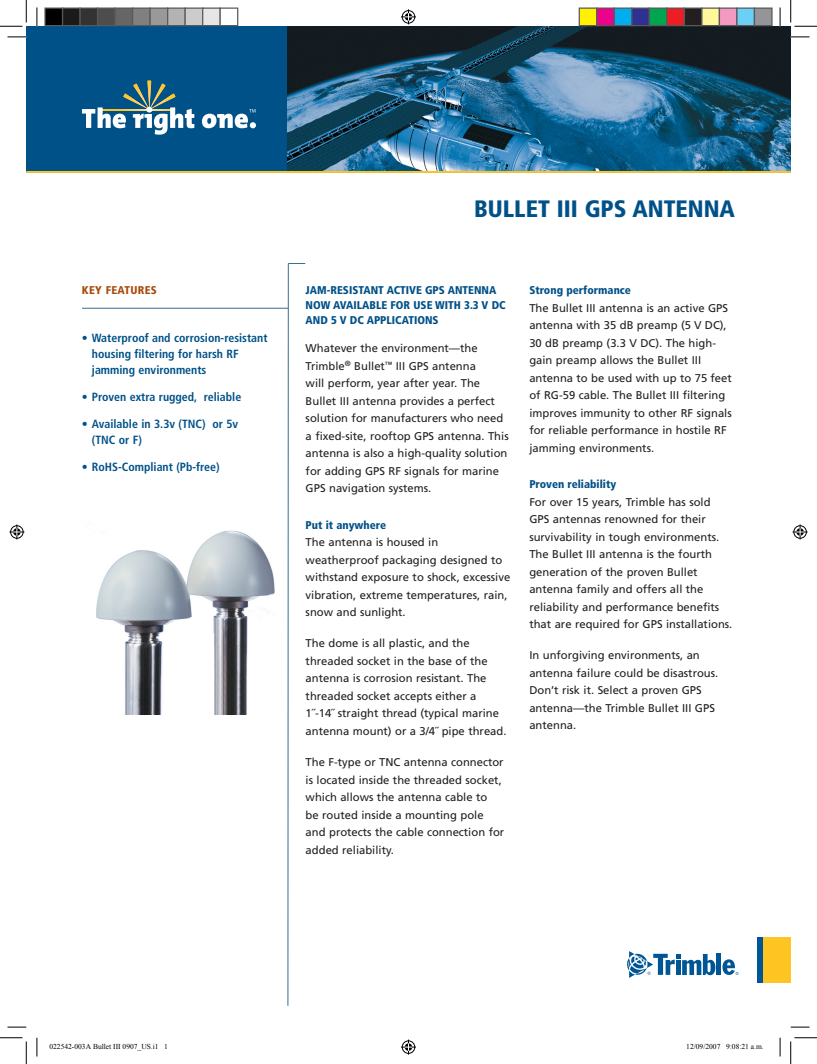
<style>
.page{position:relative;width:817px;height:1064px;background:#fff}
.page>*{position:absolute;margin:0;border:0;box-sizing:border-box;transform-origin:0 0}
.t1{font:900 condensed 23.75px "Frutiger LT Std";color:#005188}
.t2{font:700 condensed 11.88px/16.2px "Frutiger LT Std";color:#005188}
.t3{font:11.25px/17.5px "Frutiger LT Std";color:#231f20}
.t4{font:900 condensed 11.25px/15px "Frutiger LT Std";color:#005188}
.t5{font:900 condensed 11.25px "Frutiger LT Std";letter-spacing:.025em;color:#a84b0d}
.t6{font:7.5px "Times New Roman";color:#000}
</style>
<div class="page">
<div style="left:26px;top:26px;width:764px;height:146px;background:#005188"></div>
<svg style="left:287px;top:263px;width:18px;height:743px"></svg>
<hr style="left:82px;top:308px;width:206px;height:1px;background:#386e8f">
<div style="left:716px;top:954px;width:5px;height:21px;background:#005595"></div>
<svg style="left:722px;top:959px;width:16px;height:16px"></svg>
<svg style="left:627px;top:951px;width:88px;height:27px"></svg>
<img style="left:287px;top:26px;width:503px;height:145px">
<hr style="left:26px;top:171px;width:764px;height:2px;background:#fec422">
<div style="left:757px;top:937px;width:33px;height:45px;background:#fec422"></div>
<div style="left:757px;top:937px;width:5px;height:45px;background:#005595"></div>
<img style="left:96px;top:530px;width:179px;height:184px">
<svg style="left:82px;top:80px;width:112px;height:55px"></svg>
<svg style="left:202px;top:109px;width:54px;height:19px"></svg>
<svg style="left:8px;top:36px;width:18px;height:2px"></svg>
<svg style="left:790px;top:36px;width:19px;height:2px"></svg>
<svg style="left:8px;top:1026px;width:18px;height:2px"></svg>
<svg style="left:790px;top:1026px;width:19px;height:2px"></svg>
<svg style="left:36px;top:8px;width:2px;height:18px"></svg>
<svg style="left:36px;top:1038px;width:2px;height:18px"></svg>
<svg style="left:779px;top:8px;width:1px;height:18px"></svg>
<svg style="left:779px;top:1038px;width:1px;height:18px"></svg>
<svg style="left:0;top:0;width:27px;height:27px"></svg>
<svg style="left:0;top:1037px;width:27px;height:27px"></svg>
<svg style="left:790px;top:0;width:26px;height:27px"></svg>
<svg style="left:790px;top:1037px;width:26px;height:27px"></svg>
<svg style="left:401px;top:9px;width:15px;height:15px"></svg>
<svg style="left:401px;top:1039px;width:15px;height:15px"></svg>
<svg style="left:9px;top:524px;width:15px;height:15px"></svg>
<svg style="left:792px;top:524px;width:15px;height:15px"></svg>
<div style="left:45px;top:8px;width:18px;height:18px;background:#000"></div>
<div style="left:44px;top:8px;width:19px;height:18px;border:1px solid #595959"></div>
<div style="left:63px;top:8px;width:17px;height:18px;background:#1a1a1a"></div>
<div style="left:62px;top:8px;width:19px;height:18px;border:1px solid #595959"></div>
<div style="left:80px;top:8px;width:18px;height:18px;background:#333"></div>
<div style="left:79px;top:8px;width:19px;height:18px;border:1px solid #595959"></div>
<div style="left:98px;top:8px;width:17px;height:18px;background:#4d4d4d"></div>
<div style="left:97px;top:8px;width:19px;height:18px;border:1px solid #595959"></div>
<div style="left:115px;top:8px;width:18px;height:18px;background:#666"></div>
<div style="left:114px;top:8px;width:19px;height:18px;border:1px solid #595959"></div>
<div style="left:133px;top:8px;width:17px;height:18px;background:#808080"></div>
<div style="left:132px;top:8px;width:19px;height:18px;border:1px solid #595959"></div>
<div style="left:150px;top:8px;width:18px;height:18px;background:#999"></div>
<div style="left:149px;top:8px;width:19px;height:18px;border:1px solid #595959"></div>
<div style="left:168px;top:8px;width:17px;height:18px;background:#b3b3b3"></div>
<div style="left:167px;top:8px;width:19px;height:18px;border:1px solid #595959"></div>
<div style="left:185px;top:8px;width:18px;height:18px;background:#ccc"></div>
<div style="left:184px;top:8px;width:19px;height:18px;border:1px solid #595959"></div>
<div style="left:203px;top:8px;width:17px;height:18px;background:#e6e6e6"></div>
<div style="left:202px;top:8px;width:19px;height:18px;border:1px solid #595959"></div>
<div style="left:219px;top:8px;width:19px;height:18px;border:1px solid #595959"></div>
<div style="left:579px;top:8px;width:17px;height:18px;background:#fff101"></div>
<div style="left:578px;top:8px;width:19px;height:18px;border:1px solid #595959"></div>
<div style="left:596px;top:8px;width:18px;height:18px;background:#ed028c"></div>
<div style="left:596px;top:8px;width:18px;height:18px;border:1px solid #595959"></div>
<div style="left:614px;top:8px;width:17px;height:18px;background:#00aeef"></div>
<div style="left:613px;top:8px;width:19px;height:18px;border:1px solid #595959"></div>
<div style="left:631px;top:8px;width:18px;height:18px;background:#2e3092"></div>
<div style="left:631px;top:8px;width:18px;height:18px;border:1px solid #595959"></div>
<div style="left:649px;top:8px;width:17px;height:18px;background:#00a54f"></div>
<div style="left:648px;top:8px;width:19px;height:18px;border:1px solid #595959"></div>
<div style="left:666px;top:8px;width:18px;height:18px;background:#ee1d23"></div>
<div style="left:666px;top:8px;width:18px;height:18px;border:1px solid #595959"></div>
<div style="left:684px;top:8px;width:17px;height:18px;background:#231f20"></div>
<div style="left:683px;top:8px;width:19px;height:18px;border:1px solid #595959"></div>
<div style="left:701px;top:8px;width:18px;height:18px;background:#fff79a"></div>
<div style="left:701px;top:8px;width:18px;height:18px;border:1px solid #595959"></div>
<div style="left:719px;top:8px;width:17px;height:18px;background:#f499c2"></div>
<div style="left:718px;top:8px;width:19px;height:18px;border:1px solid #595959"></div>
<div style="left:736px;top:8px;width:18px;height:18px;background:#6bcff6"></div>
<div style="left:736px;top:8px;width:18px;height:18px;border:1px solid #595959"></div>
<div style="left:754px;top:8px;width:17px;height:18px;background:#939598"></div>
<div style="left:753px;top:8px;width:19px;height:18px;border:1px solid #595959"></div>
<p class="t5" style="left:82px;top:283px;width:76px">KEY FEATURES</p>
<p class="t2" style="left:92px;top:330px;width:177px;text-indent:-10px">• Waterproof and corrosion-resistant housing filtering for harsh RF jamming environments</p>
<p class="t2" style="left:82px;top:389px;width:161px">• Proven extra rugged, reliable</p>
<p class="t2" style="left:92px;top:416px;width:148px;text-indent:-10px">• Available in 3.3v (TNC) or 5v (TNC or F)</p>
<p class="t2" style="left:82px;top:459px;width:139px">• RoHS-Compliant (Pb-free)</p>
<h1 class="t1" style="left:474px;top:195px;width:262px">BULLET III GPS ANTENNA</h1>
<p class="t4" style="left:305px;top:283px;width:201px">JAM-RESISTANT ACTIVE GPS ANTENNA<br>NOW AVAILABLE FOR USE WITH 3.3 V DC<br>AND 5 V DC APPLICATIONS</p>
<p class="t3" style="left:305px;top:340px;width:204px">Whatever the environment—the Trimble<sup>®</sup> Bullet<sup>™</sup> III GPS antenna<br>will perform, year after year. The Bullet III antenna provides a perfect solution for manufacturers who need a fixed-site, rooftop GPS antenna. This antenna is also a high-quality solution for adding GPS RF signals for marine GPS navigation systems.</p>
<p class="t4" style="left:305px;top:517px;width:82px">PUT IT ANYWHERE</p>
<p class="t3" style="left:305px;top:534px;width:206px">The antenna is housed in weatherproof packaging designed to withstand exposure to shock, excessive vibration, extreme temperatures, rain, snow and sunlight.</p>
<p class="t3" style="left:305px;top:635px;width:202px">The dome is all plastic, and the threaded socket in the base of the antenna is corrosion resistant. The threaded socket accepts either a 1˝-14˝ straight thread (typical marine antenna mount) or a 3/4˝ pipe thread.</p>
<p class="t3" style="left:305px;top:753px;width:200px">The F-type or TNC antenna connector is located inside the threaded socket, which allows the antenna cable to<br>be routed inside a mounting pole and protects the cable connection for added reliability.</p>
<p class="t4" style="left:529px;top:283px;width:103px">STRONG PERFORMANCE</p>
<p class="t3" style="left:529px;top:299px;width:204px">The Bullet III antenna is an active GPS antenna with 35 dB preamp (5 V DC), 30 dB preamp (3.3 V DC). The high&shy;gain preamp allows the Bullet III antenna to be used with up to 75 feet of RG-59 cable. The Bullet III filtering improves immunity to other RF signals for reliable performance in hostile RF jamming environments.</p>
<p class="t4" style="left:529px;top:477px;width:88px">PROVEN RELIABILITY</p>
<p class="t3" style="left:529px;top:493px;width:204px">For over 15 years, Trimble has sold GPS antennas renowned for their survivability in tough environments.<br>The Bullet III antenna is the fourth generation of the proven Bullet antenna family and offers all the reliability and performance benefits that are required for GPS installations.</p>
<p class="t3" style="left:529px;top:647px;width:190px">In unforgiving environments, an antenna failure could be disastrous.<br>Don’t risk it. Select a proven GPS antenna—the Trimble Bullet III GPS antenna.</p>
<p class="t6" style="left:49px;top:1041px;width:120px">022542-003A Bullet III 0907_US.i1 1</p>
<p class="t6" style="left:686px;top:1041px;width:79px">12/09/2007 9:08:21 a.m.</p>
</div>
